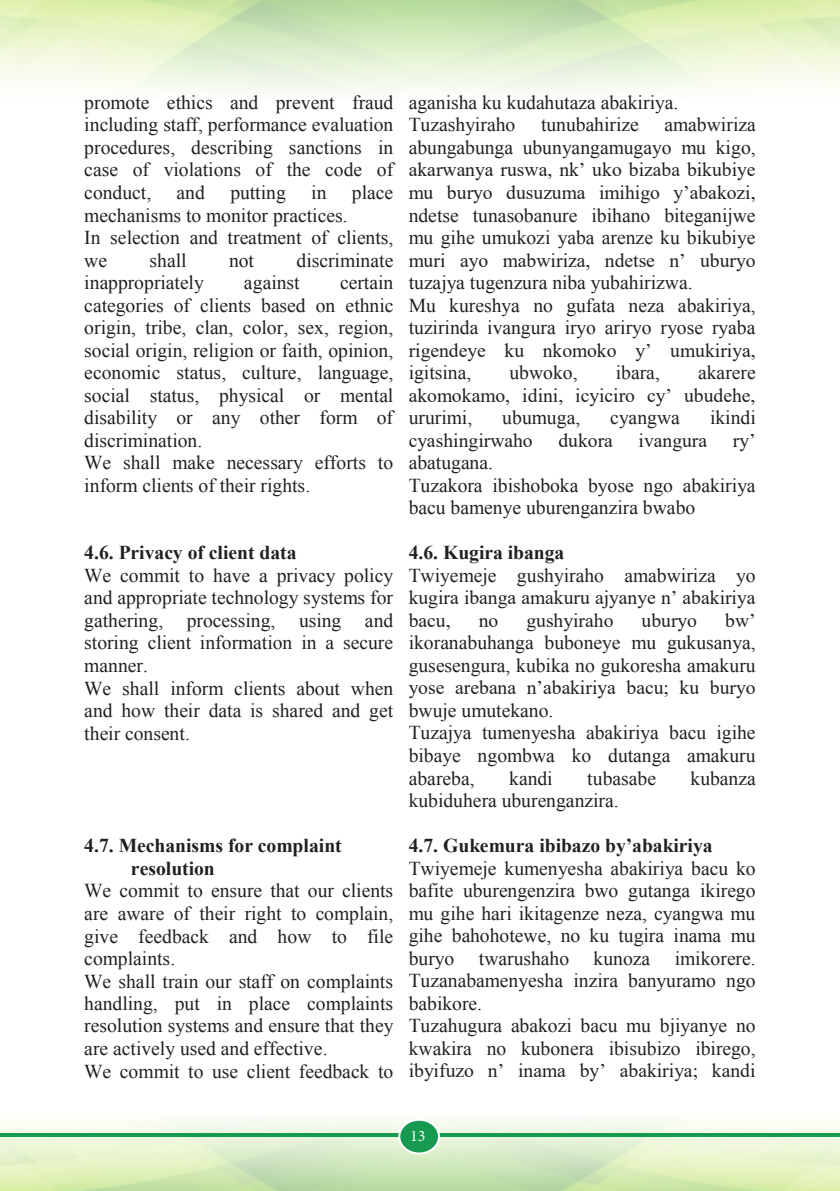
<style>
.page{position:relative;width:840px;height:1191px;background:#fff}
.page>*{position:absolute;margin:0;border:0;box-sizing:border-box;transform-origin:0 0}
.t1{font:19.6px/22.6px "Times New Roman";color:#231f20;text-align:justify}
.t2{font:700 19.6px "Times New Roman";color:#231f20}
.t3{font:16px "Minion Pro";color:#fff}
.s1{font-weight:700}
.s2{font-family:"Cambria"}
</style>
<div class="page">
<hr style="left:0;top:1133px;width:839px;height:4px;background:#159a4f">
<div style="left:399px;top:1119px;width:40px;height:34px;background:#159a4f;border-radius:50%"></div>
<div style="left:398px;top:1118px;width:42px;height:36px;border:2px solid #fff;border-radius:50%"></div>
<p class="t1" style="left:84px;top:91px;width:310px">promote ethics and prevent fraud including staff, performance evaluation procedures, describing sanctions in case of violations of the code of conduct,</p>
<p class="t1" style="left:383px;top:91px;width:296px;text-indent:25px">aganisha ku kudahutaza abakiriya. e) Tuzashyiraho</p>
<p class="t1" style="left:540px;top:113px;width:99px">tunubahirize</p>
<p class="t1" style="left:664px;top:113px;width:93px">amabwiriza</p>
<p class="t1" style="left:408px;top:136px;width:348px">abungabunga ubunyangamugayo mu kigo,</p>
<p class="t1" style="left:408px;top:158px;width:348px">akarwanya ruswa, nk’ uko bizaba bikubiye</p>
<p class="t1" style="left:408px;top:181px;width:348px">mu buryo dusuzuma imihigo y’abakozi,</p>
<p class="t1" style="left:408px;top:203px;width:348px">ndetse tunasobanure ibihano biteganijwe</p>
<p class="t1" style="left:408px;top:226px;width:348px">mu gihe umukozi yaba arenze ku bikubiye</p>
<p class="t1" style="left:408px;top:248px;width:348px">muri ayo mabwiriza, ndetse n’ uburyo</p>
<p class="t1" style="left:408px;top:271px;width:285px">tuzajya tugenzura niba yubahirizwa.</p>
<p class="t1" style="left:383px;top:293px;width:373px">f) Mu kureshya no gufata neza abakiriya,</p>
<p class="t1" style="left:408px;top:316px;width:348px">tuzirinda ivangura iryo ariryo ryose ryaba</p>
<p class="t1" style="left:408px;top:338px;width:348px">rigendeye ku nkomoko y’ umukiriya,</p>
<p class="t1" style="left:408px;top:361px;width:64px">igitsina,</p>
<p class="t1" style="left:509px;top:361px;width:70px">ubwoko,</p>
<p class="t1" style="left:615px;top:361px;width:46px">ibara,</p>
<p class="t1" style="left:176px;top:181px;width:30px">and</p>
<p class="t1" style="left:230px;top:181px;width:57px">putting</p>
<p class="t1" style="left:311px;top:181px;width:17px">in</p>
<p class="t1" style="left:352px;top:181px;width:43px">place</p>
<p class="t1" style="left:84px;top:203px;width:265px">mechanisms to monitor practices.</p>
<p class="t1" style="left:59px;top:226px;width:336px">e) In selection and treatment of clients,</p>
<p class="t1" style="left:84px;top:248px;width:24px">we</p>
<p class="t1" style="left:149px;top:248px;width:38px">shall</p>
<p class="t1" style="left:229px;top:248px;width:26px">not</p>
<p class="t1" style="left:296px;top:248px;width:98px">discriminate</p>
<p class="t1" style="left:84px;top:271px;width:121px">inappropriately</p>
<p class="t1" style="left:244px;top:271px;width:57px">against</p>
<p class="t1" style="left:340px;top:271px;width:55px">certain</p>
<p class="t1" style="left:84px;top:293px;width:311px">categories of clients based on ethnic</p>
<p class="t1" style="left:84px;top:316px;width:310px">origin, tribe, clan, color, sex, region,</p>
<p class="t1" style="left:84px;top:338px;width:310px">social origin, religion or faith, opinion,</p>
<p class="t1" style="left:84px;top:361px;width:310px">economic status, culture, language,</p>
<p class="t1" style="left:84px;top:383px;width:310px">social status, physical or mental</p>
<p class="t1" style="left:84px;top:406px;width:310px">disability or any other form of</p>
<p class="t1" style="left:84px;top:428px;width:120px">discrimination.</p>
<p class="t1" style="left:59px;top:451px;width:335px">f) We shall make necessary efforts to</p>
<p class="t1" style="left:84px;top:473px;width:227px">inform clients of their rights.</p>
<p class="t1" style="left:408px;top:361px;width:348px;text-indent:289px">akarere akomokamo, idini, icyiciro cy’ ubudehe, ururimi,</p>
<p class="t1" style="left:502px;top:406px;width:79px">ubumuga,</p>
<p class="t1" style="left:609px;top:406px;width:71px">cyangwa</p>
<p class="t1" style="left:709px;top:406px;width:47px">ikindi</p>
<p class="t1" style="left:408px;top:428px;width:125px">cyashingirwaho</p>
<p class="t1" style="left:558px;top:428px;width:56px">dukora</p>
<p class="t1" style="left:638px;top:428px;width:70px">ivangura</p>
<p class="t1" style="left:732px;top:428px;width:24px">ry’</p>
<p class="t1" style="left:408px;top:451px;width:86px">abatugana.</p>
<p class="t1" style="left:383px;top:473px;width:373px">g) Tuzakora ibishoboka byose ngo abakiriya</p>
<p class="t1" style="left:408px;top:496px;width:288px">bacu bamenye uburenganzira bwabo</p>
<p class="t2" style="left:408px;top:539px;width:157px">4.6. Kugira ibanga</p>
<p class="t1" style="left:383px;top:563px;width:373px">a) Twiyemeje gushyiraho amabwiriza yo</p>
<p class="t1" style="left:408px;top:586px;width:348px">kugira ibanga amakuru ajyanye n’ abakiriya</p>
<p class="t1" style="left:408px;top:608px;width:43px">bacu,</p>
<p class="t1" style="left:478px;top:608px;width:21px">no</p>
<p class="t1" style="left:526px;top:608px;width:88px">gushyiraho</p>
<p class="t1" style="left:641px;top:608px;width:57px">uburyo</p>
<p class="t1" style="left:725px;top:608px;width:32px">bw’</p>
<p class="t1" style="left:408px;top:631px;width:348px">ikoranabuhanga buboneye mu gukusanya,</p>
<p class="t1" style="left:408px;top:654px;width:348px">gusesengura, kubika no gukoresha amakuru</p>
<p class="t1" style="left:408px;top:676px;width:348px">yose arebana n’abakiriya bacu; ku buryo</p>
<p class="t1" style="left:408px;top:698px;width:146px">bwuje umutekano.</p>
<p class="t1" style="left:383px;top:721px;width:373px"><span class="s1">b)</span> Tuzajya tumenyesha abakiriya bacu igihe</p>
<p class="t1" style="left:408px;top:744px;width:348px">bibaye ngombwa ko dutanga amakuru</p>
<p class="t1" style="left:408px;top:766px;width:67px">abareba,</p>
<p class="t1" style="left:509px;top:766px;width:45px">kandi</p>
<p class="t1" style="left:587px;top:766px;width:70px">tubasabe</p>
<p class="t1" style="left:690px;top:766px;width:67px">kubanza</p>
<p class="t1" style="left:408px;top:789px;width:211px">kubiduhera uburenganzira.</p>
<p class="t2" style="left:408px;top:831px;width:305px">4.7. Gukemura ibibazo by’abakiriya</p>
<p class="t1" style="left:383px;top:856px;width:373px">a) Twiyemeje kumenyesha abakiriya bacu ko</p>
<p class="t1" style="left:408px;top:879px;width:348px">bafite uburengenzira bwo gutanga ikirego</p>
<p class="t1" style="left:408px;top:901px;width:348px">mu gihe hari ikitagenze neza, cyangwa mu</p>
<p class="t1" style="left:408px;top:924px;width:348px">gihe bahohotewe, no ku tugira inama mu</p>
<p class="t1" style="left:408px;top:946px;width:348px">buryo twarushaho kunoza imikorere.</p>
<p class="t1" style="left:408px;top:969px;width:348px">Tuzanabamenyesha inzira banyuramo ngo</p>
<p class="t1" style="left:408px;top:991px;width:75px">babikore.</p>
<p class="t1" style="left:383px;top:1014px;width:373px">b) Tuzahugura abakozi bacu mu bjiyanye no</p>
<p class="t1" style="left:408px;top:1036px;width:348px">kwakira no kubonera ibisubizo ibirego,</p>
<p class="t1" style="left:408px;top:1058px;width:348px">ibyifuzo n’ inama by’ abakiriya; kandi</p>
<p class="t2" style="left:84px;top:539px;width:214px">4.6. Privacy of client data</p>
<p class="t1" style="left:59px;top:563px;width:335px">a) We commit to have a privacy policy</p>
<p class="t1" style="left:84px;top:586px;width:310px">and appropriate technology systems for</p>
<p class="t1" style="left:84px;top:609px;width:310px">gathering, processing, using and</p>
<p class="t1" style="left:84px;top:631px;width:310px">storing client information in a secure</p>
<p class="t1" style="left:84px;top:654px;width:65px">manner.</p>
<p class="t1" style="left:59px;top:676px;width:335px"><span class="s2">b)</span> We shall inform clients about when</p>
<p class="t1" style="left:84px;top:699px;width:310px">and how their data is shared and get</p>
<p class="t1" style="left:84px;top:721px;width:107px">their consent.</p>
<p class="t2" style="left:84px;top:832px;width:259px">4.7. Mechanisms for complaint</p>
<p class="t2" style="left:131px;top:854px;width:85px">resolution</p>
<p class="t1" style="left:59px;top:879px;width:335px">a) We commit to ensure that our clients</p>
<p class="t1" style="left:84px;top:902px;width:310px">are aware of their right to complain,</p>
<p class="t1" style="left:84px;top:924px;width:310px">give feedback and how to file</p>
<p class="t1" style="left:84px;top:947px;width:92px">complaints.</p>
<p class="t1" style="left:59px;top:969px;width:335px">b) We shall train our staff on complaints</p>
<p class="t1" style="left:84px;top:991px;width:310px">handling, put in place complaints</p>
<p class="t1" style="left:84px;top:1014px;width:311px">resolution systems and ensure that they</p>
<p class="t1" style="left:84px;top:1036px;width:245px">are actively used and effective.</p>
<p class="t1" style="left:59px;top:1059px;width:335px"><span class="s2">c)</span> We commit to use client feedback to</p>
<p class="t3" style="left:410px;top:1124px;width:17px">13</p>
</div>
